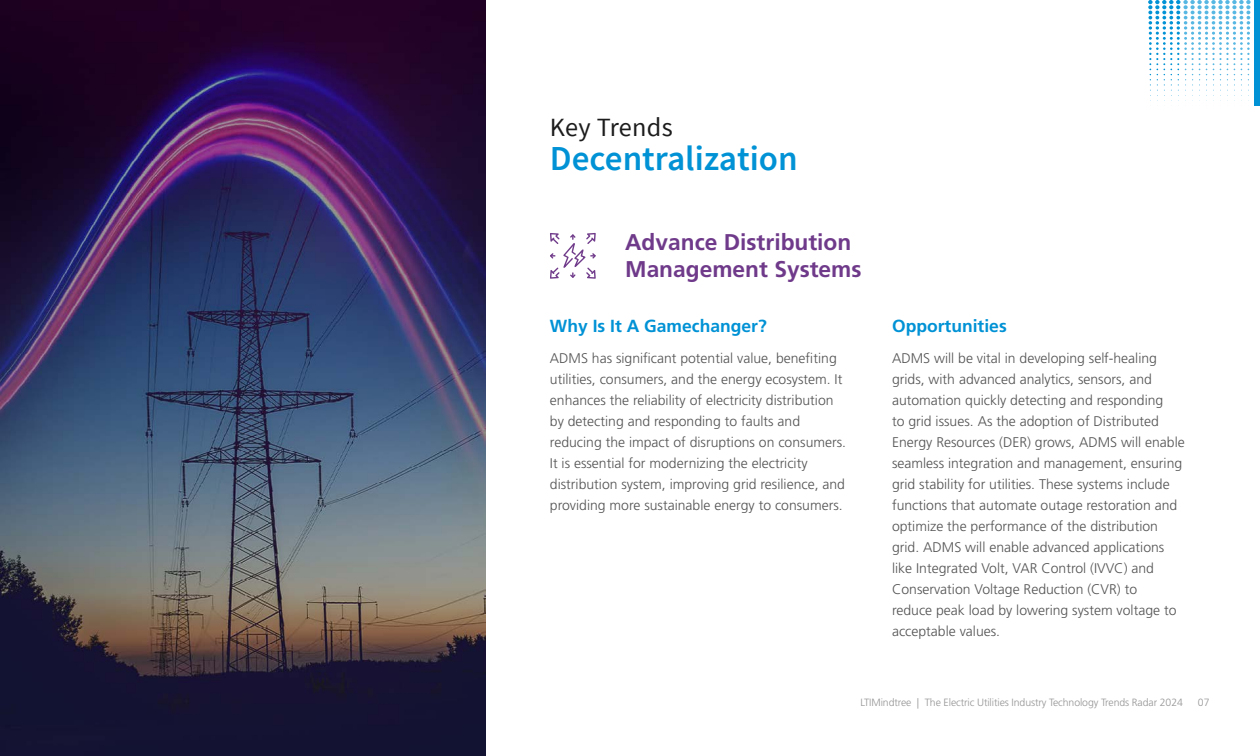
<style>
.page{position:relative;width:1260px;height:756px;background:#fff}
.page>*{position:absolute;margin:0;border:0;box-sizing:border-box;transform-origin:0 0}
.t1{font:600 35px "Source Sans Pro";color:#0192d5}
.t2{font:26.25px "Source Sans Pro";letter-spacing:.01em;color:#1c1c1c}
.t3{font:700 22.75px/27.3px "Frutiger LT Pro";color:#6f3a8a}
.t4{font:700 17.5px "Frutiger LT Pro";color:#0192d5}
.t5{font:300 14px/21px "Frutiger LT Pro";color:#535353}
.t6{font:300 10.5px "Frutiger LT Pro";letter-spacing:-.01em;color:#949494}
.t7{font:300 10.5px "Frutiger LT Pro";color:#939393}
</style>
<div class="page">
<div style="left:1254px;top:0;width:6px;height:106px;background:#0192d5"></div>
<svg style="left:1148px;top:0;width:103px;height:101px"></svg>
<img style="left:0;top:0;width:485px;height:756px">
<svg style="left:550px;top:233px;width:46px;height:46px"></svg>
<h2 class="t2" style="left:550px;top:111px;width:124px">Key Trends</h2>
<h1 class="t1" style="left:550px;top:137px;width:249px">Decentralization</h1>
<h3 class="t3" style="left:625px;top:228px;width:238px">Advance Distribution<br>Management Systems</h3>
<p class="t4" style="left:550px;top:315px;width:218px">Why Is It A Gamechanger?</p>
<p class="t5" style="left:550px;top:348px;width:298px">ADMS has significant potential value, benefiting utilities, consumers, and the energy ecosystem. It enhances the reliability of electricity distribution by detecting and responding to faults and reducing the impact of disruptions on consumers.<br>It is essential for modernizing the electricity distribution system, improving grid resilience, and providing more sustainable energy to consumers.</p>
<p class="t4" style="left:892px;top:315px;width:116px">Opportunities</p>
<p class="t5" style="left:892px;top:348px;width:294px">ADMS will be vital in developing self-healing grids, with advanced analytics, sensors, and automation quickly detecting and responding<br>to grid issues. As the adoption of Distributed Energy Resources (DER) grows, ADMS will enable seamless integration and management, ensuring grid stability for utilities. These systems include functions that automate outage restoration and optimize the performance of the distribution grid. ADMS will enable advanced applications like Integrated Volt, VAR Control (IVVC) and Conservation Voltage Reduction (CVR) to<br>reduce peak load by lowering system voltage to acceptable values.</p>
<p class="t6" style="left:861px;top:696px;width:324px">LTIMindtree | The Electric Utilities Industry Technology Trends Radar 2024</p>
<p class="t7" style="left:1198px;top:696px;width:13px">07</p>
</div>
